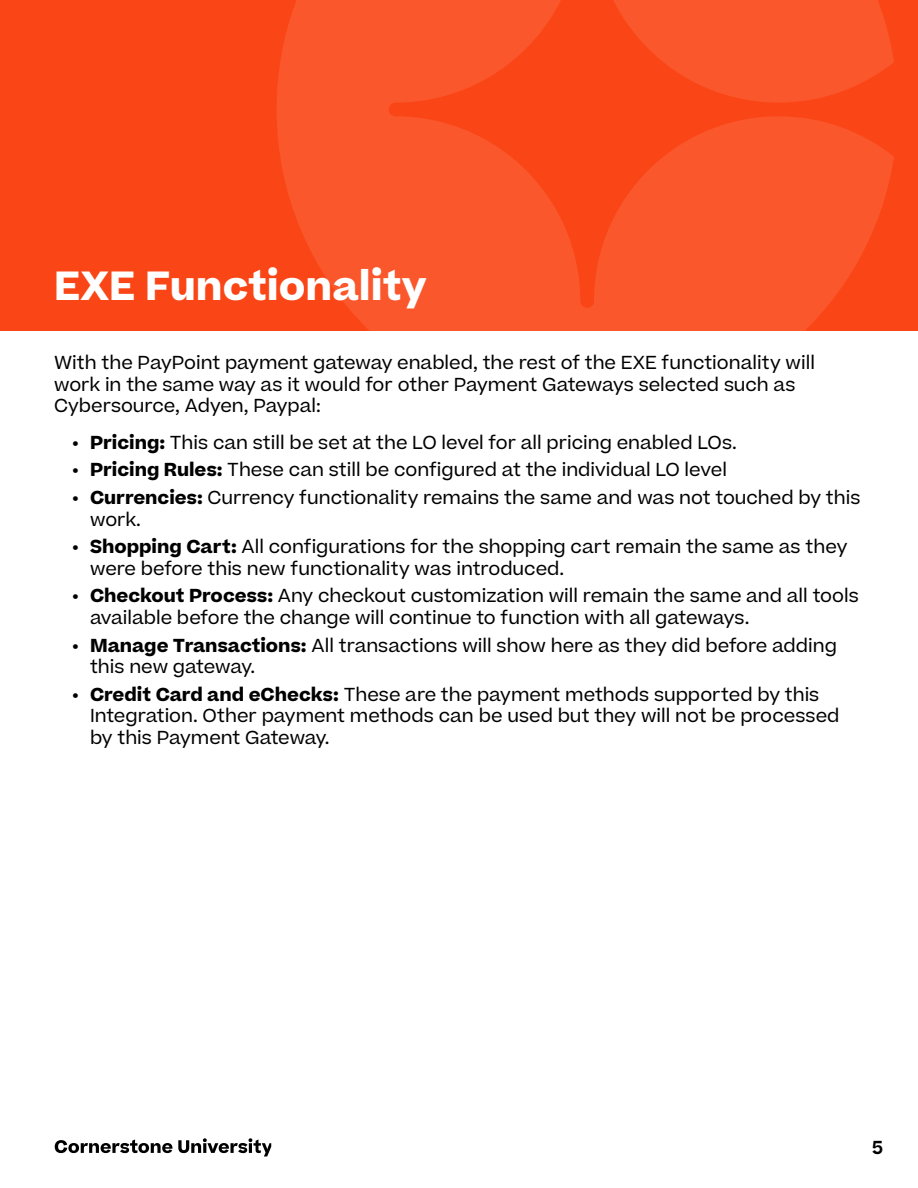
<style>
.page{position:relative;width:918px;height:1188px;background:#fff}
.page>*{position:absolute;margin:0;border:0;box-sizing:border-box;transform-origin:0 0}
.t1{font:700 39px "Beatrice";color:#fff}
.t2{font:18px/21.6px "Beatrice";color:#000}
.t3{font:600 18px "Beatrice";color:#000}
.s1{font-weight:700}
</style>
<div class="page">
<svg style="left:55px;top:1139px;width:117px;height:14px"></svg>
<svg style="left:178px;top:1138px;width:93px;height:18px"></svg>
<div style="left:0;top:0;width:918px;height:331px;background:#fa4616"></div>
<svg style="left:277px;top:0;width:617px;height:331px;fill:#fa582c"></svg>
<h1 class="t1" style="left:54px;top:259px;width:374px">EXE Functionality</h1>
<p class="t2" style="left:54px;top:351px;width:763px">With the PayPoint payment gateway enabled, the rest of the EXE functionality will work in the same way as it would for other Payment Gateways selected such as<br>Cybersource, Adyen, Paypal:</p>
<p class="t2" style="left:72px;top:431px;width:666px"><span class="s1">• Pricing:</span> This can still be set at the LO level for all pricing enabled LOs.</p>
<p class="t2" style="left:72px;top:459px;width:656px"><span class="s1">• Pricing Rules:</span> These can still be configured at the individual LO level</p>
<p class="t2" style="left:90px;top:486px;width:772px;text-indent:-18px"><span class="s1">• Currencies:</span> Currency functionality remains the same and was not touched by this work.</p>
<p class="t2" style="left:90px;top:536px;width:759px;text-indent:-18px"><span class="s1">• Shopping Cart:</span> All configurations for the shopping cart remain the same as they were before this new functionality was introduced.</p>
<p class="t2" style="left:90px;top:585px;width:770px;text-indent:-18px"><span class="s1">• Checkout Process:</span> Any checkout customization will remain the same and all tools available before the change will continue to function with all gateways.</p>
<p class="t2" style="left:90px;top:634px;width:748px;text-indent:-18px"><span class="s1">• Manage Transactions:</span> All transactions will show here as they did before adding this new gateway.</p>
<p class="t2" style="left:90px;top:683px;width:751px;text-indent:-18px"><span class="s1">• Credit Card and eChecks:</span> These are the payment methods supported by this<br>Integration. Other payment methods can be used but they will not be processed by this Payment Gateway.</p>
<p class="t3" style="left:872px;top:1136px;width:12px">5</p>
</div>
